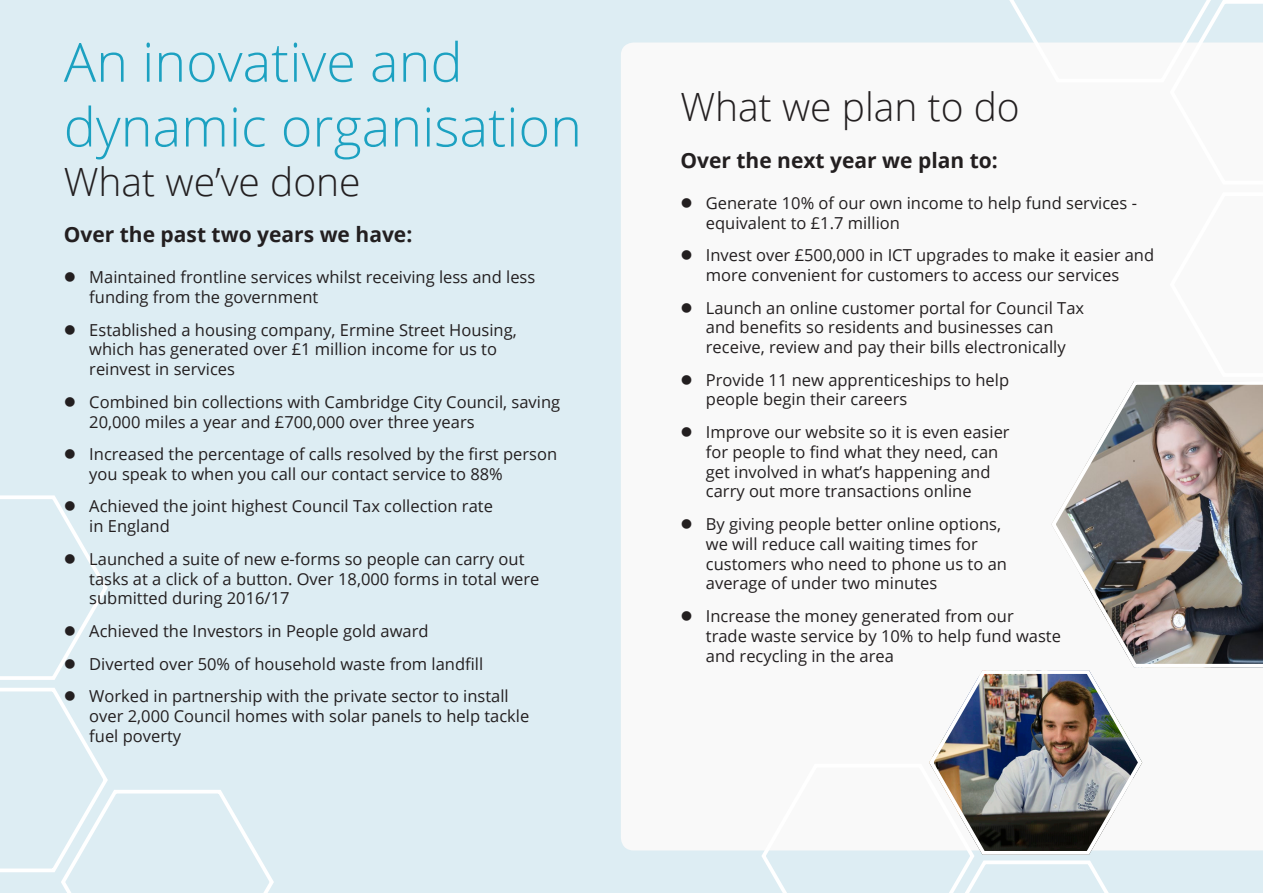
<style>
.page{position:relative;width:1263px;height:893px;background:#ddedf3}
.page>*{position:absolute;margin:0;border:0;box-sizing:border-box;transform-origin:0 0}
.t1{font:300 54px/64.8px "Open Sans";color:#1ca1c1}
.t2{font:300 39px "Open Sans";color:#231f20}
.t3{font:700 21px "Open Sans";color:#231f20}
.t4{font:16.5px/19.8px "Open Sans";color:#231f20}
</style>
<div class="page">
<div style="left:621px;top:43px;width:642px;height:807px;background:#f9f9f9"></div>
<svg style="left:1001px;top:0;width:262px;height:380px;background:#f6f7f8"></svg>
<img style="left:1049px;top:379px;width:214px;height:292px">
<img style="left:759px;top:667px;width:386px;height:226px">
<svg style="left:682px;top:198px;width:9px;height:10px"></svg>
<svg style="left:682px;top:250px;width:9px;height:10px"></svg>
<svg style="left:682px;top:303px;width:9px;height:9px"></svg>
<svg style="left:682px;top:375px;width:9px;height:9px"></svg>
<svg style="left:682px;top:427px;width:9px;height:10px"></svg>
<svg style="left:682px;top:519px;width:9px;height:10px"></svg>
<svg style="left:682px;top:611px;width:9px;height:10px"></svg>
<svg style="left:0;top:495px;width:274px;height:398px"></svg>
<p class="t1" style="left:64px;top:28px;width:520px">An inovative and dynamic organisation</p>
<p class="t2" style="left:64px;top:155px;width:298px">What we’ve done</p>
<p class="t3" style="left:64px;top:220px;width:350px">Over the past two years we have:</p>
<p class="t4" style="left:89px;top:267px;width:448px">Maintained frontline services whilst receiving less and less funding from the government</p>
<p class="t4" style="left:89px;top:319px;width:429px">Established a housing company, Ermine Street Housing, which has generated over £1 million income for us to reinvest in services</p>
<p class="t4" style="left:89px;top:391px;width:472px">Combined bin collections with Cambridge City Council, saving<br>20,000 miles a year and £700,000 over three years</p>
<p class="t4" style="left:89px;top:444px;width:469px">Increased the percentage of calls resolved by the first person you speak to when you call our contact service to 88%</p>
<p class="t4" style="left:89px;top:496px;width:405px">Achieved the joint highest Council Tax collection rate in England</p>
<p class="t4" style="left:89px;top:548px;width:452px">Launched a suite of new e-forms so people can carry out tasks at a click of a button. Over 18,000 forms in total were submitted during 2016/17</p>
<p class="t4" style="left:89px;top:621px;width:341px">Achieved the Investors in People gold award</p>
<p class="t4" style="left:89px;top:653px;width:395px">Diverted over 50% of household waste from landfill</p>
<p class="t4" style="left:89px;top:686px;width:421px">Worked in partnership with the private sector to install</p>
<p class="t4" style="left:89px;top:706px;width:442px">over 2,000 Council homes with solar panels to help tackle fuel poverty</p>
<p class="t2" style="left:680px;top:80px;width:341px">What we plan to do</p>
<p class="t3" style="left:680px;top:145px;width:319px">Over the next year we plan to:</p>
<p class="t4" style="left:706px;top:192px;width:433px">Generate 10% of our own income to help fund services - equivalent to £1.7 million</p>
<p class="t4" style="left:706px;top:245px;width:450px">Invest over £500,000 in ICT upgrades to make it easier and more convenient for customers to access our services</p>
<p class="t4" style="left:706px;top:297px;width:380px">Launch an online customer portal for Council Tax and benefits so residents and businesses can receive, review and pay their bills electronically</p>
<p class="t4" style="left:706px;top:369px;width:305px">Provide 11 new apprenticeships to help people begin their careers</p>
<p class="t4" style="left:706px;top:422px;width:305px">Improve our website so it is even easier for people to find what they need, can get involved in what’s happening and carry out more transactions online</p>
<p class="t4" style="left:706px;top:514px;width:303px">By giving people better online options, we will reduce call waiting times for customers who need to phone us to an average of under two minutes</p>
<p class="t4" style="left:706px;top:606px;width:357px">Increase the money generated from our<br>trade waste service by 10% to help fund waste and recycling in the area</p>
</div>
